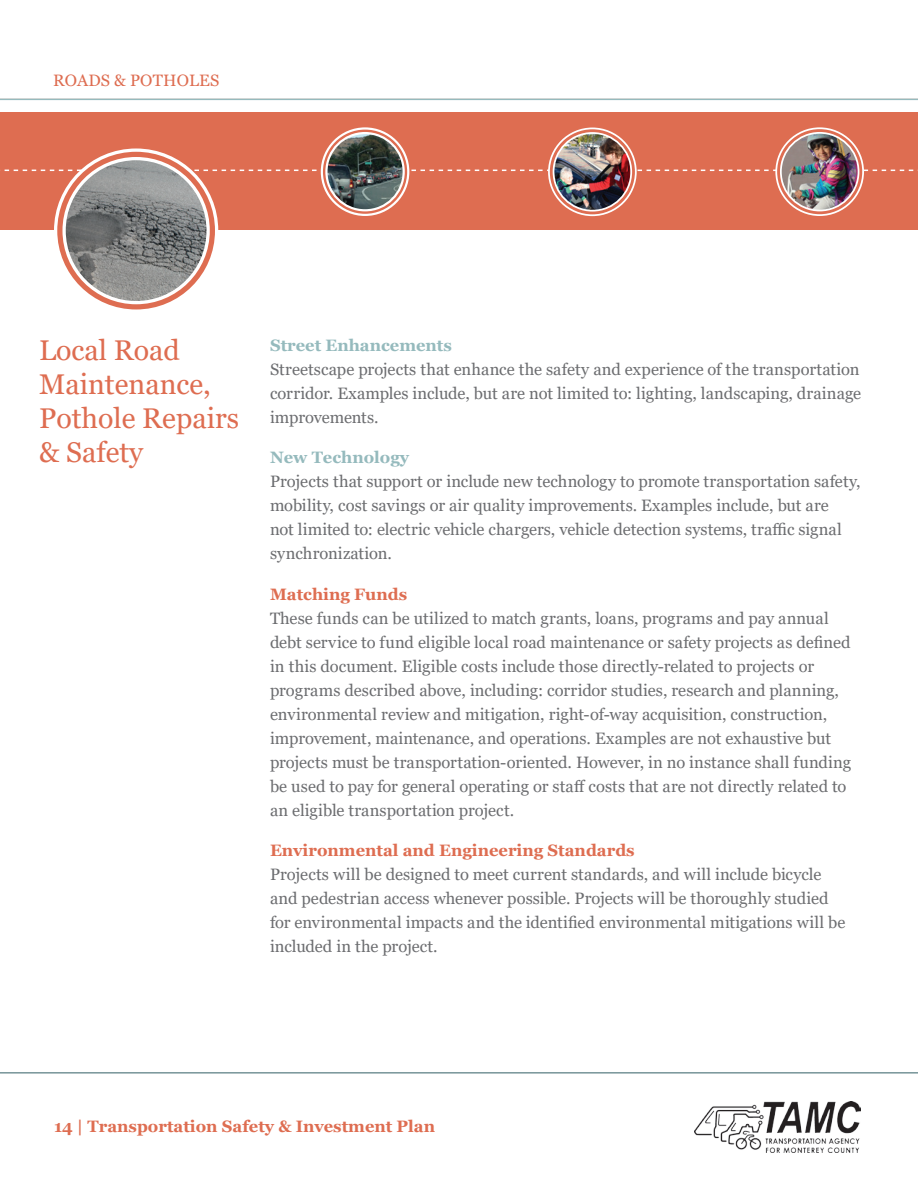
<style>
.page{position:relative;width:918px;height:1188px;background:#fff}
.page>*{position:absolute;margin:0;border:0;box-sizing:border-box;transform-origin:0 0}
.Headline_1{font:28.5px/34.2px "Georgia";color:#de6d51}
.Body_Copy{font:16.5px/24px "Georgia";color:#6c6d70}
.Subheading{font:700 16.5px "Georgia";color:#de6d51}
.Subheading_Blue{font:700 16.5px "Georgia";color:#95babd}
.t1{font:16.5px "Georgia";letter-spacing:.01em;color:#de6d51}
</style>
<div class="page">
<img style="left:694px;top:1102px;width:167px;height:50px">
<hr style="left:0;top:1072px;width:918px;height:2px;background:#769498">
<div style="left:0;top:112px;width:918px;height:118px;background:#de6d51"></div>
<svg style="left:4px;top:170px;width:914px;height:1px"></svg>
<svg style="left:549px;top:128px;width:87px;height:87px"></svg>
<div style="left:548px;top:128px;width:89px;height:88px;border:2px solid #fff;border-radius:50%"></div>
<img style="left:554px;top:133px;width:77px;height:77px">
<div style="left:553px;top:132px;width:79px;height:80px;border:2px solid #fff;border-radius:50%"></div>
<svg style="left:776px;top:128px;width:87px;height:87px"></svg>
<div style="left:775px;top:127px;width:89px;height:89px;border:2px solid #fff;border-radius:50%"></div>
<img style="left:781px;top:133px;width:78px;height:78px;border-radius:39px">
<div style="left:780px;top:132px;width:79px;height:79px;border:2px solid #fff;border-radius:50%"></div>
<svg style="left:56px;top:150px;width:161px;height:161px"></svg>
<div style="left:54px;top:149px;width:164px;height:164px;border:3px solid #fff;border-radius:50%"></div>
<img style="left:64px;top:159px;width:144px;height:144px">
<div style="left:62px;top:157px;width:148px;height:147px;border:3px solid #fff;border-radius:50%"></div>
<hr style="left:0;top:99px;width:918px;height:1px;background:#95babd">
<svg style="left:322px;top:128px;width:86px;height:87px"></svg>
<div style="left:321px;top:127px;width:88px;height:89px;border:2px solid #fff;border-radius:50%"></div>
<img style="left:326px;top:133px;width:78px;height:77px;border-radius:39px">
<div style="left:325px;top:132px;width:80px;height:79px;border:2px solid #fff;border-radius:50%"></div>
<p class="t1" style="left:53px;top:70px;width:168px">ROADS &amp; POTHOLES</p>
<p class="Headline_1" style="left:39px;top:333px;width:202px">Local Road<br>Maintenance,<br>Pothole Repairs &amp; Safety</p>
<p class="Subheading_Blue" style="left:270px;top:334px;width:183px">Street Enhancements</p>
<p class="Body_Copy" style="left:270px;top:357px;width:593px;text-align:justify">Streetscape projects that enhance the safety and experience of the transportation corridor. Examples include, but are not limited to: lighting, landscaping, drainage improvements.</p>
<p class="Subheading_Blue" style="left:270px;top:447px;width:141px">New Technology</p>
<p class="Body_Copy" style="left:270px;top:470px;width:592px">Projects that support or include new technology to promote transportation safety, mobility, cost savings or air quality improvements. Examples include, but are<br>not limited to: electric vehicle chargers, vehicle detection systems, traffic signal synchronization.</p>
<p class="Subheading" style="left:270px;top:583px;width:139px">Matching Funds</p>
<p class="Body_Copy" style="left:270px;top:606px;width:583px">These funds can be utilized to match grants, loans, programs and pay annual debt service to fund eligible local road maintenance or safety projects as defined in this document. Eligible costs include those directly-related to projects or programs described above, including: corridor studies, research and planning, environmental review and mitigation, right-of-way acquisition, construction, improvement, maintenance, and operations. Examples are not exhaustive but projects must be transportation-oriented. However, in no instance shall funding be used to pay for general operating or staff costs that are not directly related to an eligible transportation project.</p>
<p class="Subheading" style="left:270px;top:840px;width:366px">Environmental and Engineering Standards</p>
<p class="Body_Copy" style="left:270px;top:863px;width:577px">Projects will be designed to meet current standards, and will include bicycle and pedestrian access whenever possible. Projects will be thoroughly studied for environmental impacts and the identified environmental mitigations will be included in the project.</p>
<p class="Subheading" style="left:54px;top:1116px;width:383px">14 | Transportation Safety &amp; Investment Plan</p>
</div>
